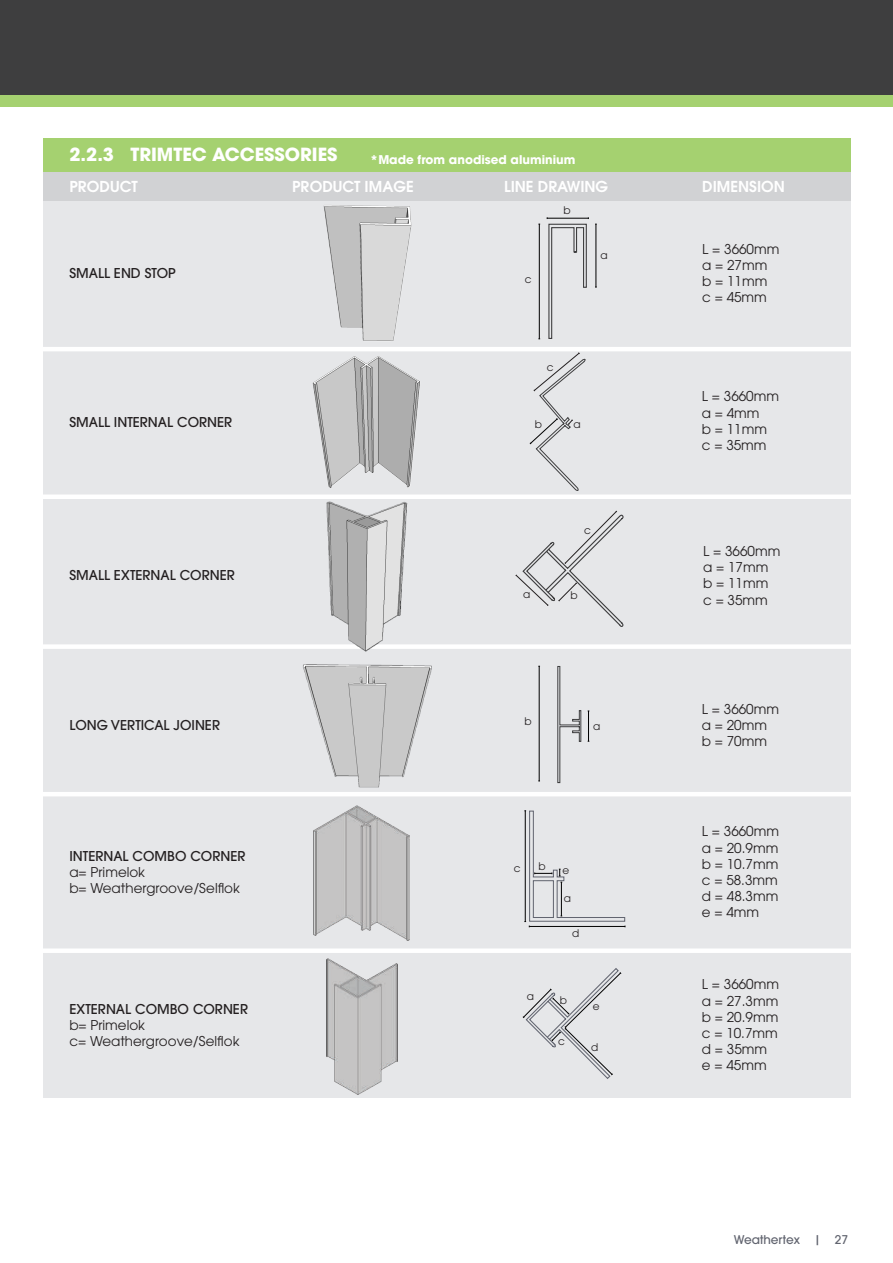
<style>
.page{position:relative;width:893px;height:1263px;background:#fff}
.page>*{position:absolute;margin:0;border:0;box-sizing:border-box;transform-origin:0 0}
.t1{font:700 18px "ITC Avant Garde Pro";color:#fff}
.t2{font:600 15px "ITC Avant Garde Pro";color:#fff}
.t3{font:13.5px/16.2px "ITC Avant Garde Pro";color:#231f20}
.t4{font:500 13.5px "ITC Avant Garde Pro";color:#231f20}
.t5{font:700 12px "ITC Avant Garde Pro";color:#fff}
.t6{font:500 12px "ITC Avant Garde Pro";color:#626570}
.t7{font:10.5px "ITC Avant Garde Pro";color:#231f20}
</style>
<div class="page">
<div style="left:0;top:0;width:893px;height:95px;background:#3e3e3f"></div>
<div style="left:0;top:95px;width:893px;height:12px;background:#a5d170"></div>
<div style="left:43px;top:200px;width:807px;height:898px;background:#e6e7e9"></div>
<div style="left:43px;top:139px;width:808px;height:33px;background:#a5d170"></div>
<div style="left:43px;top:172px;width:808px;height:28px;background:#d1d2d4"></div>
<svg style="left:515px;top:511px;width:109px;height:116px"></svg>
<hr style="left:24px;top:347px;width:855px;height:4px;background:#fff">
<svg style="left:529px;top:352px;width:56px;height:139px"></svg>
<div style="left:24px;top:494px;width:855px;height:5px;background:#fff"></div>
<div style="left:17px;top:644px;width:855px;height:5px;background:#fff"></div>
<img style="left:323px;top:205px;width:89px;height:136px">
<img style="left:326px;top:501px;width:82px;height:151px">
<img style="left:312px;top:356px;width:108px;height:132px">
<img style="left:303px;top:664px;width:129px;height:124px">
<hr style="left:539px;top:224px;width:1px;height:115px;background:#000">
<svg style="left:547px;top:217px;width:42px;height:122px"></svg>
<hr style="left:596px;top:224px;width:1px;height:63px;background:#000">
<svg style="left:557px;top:666px;width:25px;height:117px"></svg>
<hr style="left:539px;top:666px;width:1px;height:115px;background:#000">
<hr style="left:588px;top:711px;width:1px;height:30px;background:#000">
<hr style="left:18px;top:792px;width:854px;height:4px;background:#fff">
<img style="left:314px;top:806px;width:96px;height:135px">
<img style="left:327px;top:958px;width:70px;height:136px">
<svg style="left:524px;top:810px;width:102px;height:117px"></svg>
<svg style="left:522px;top:968px;width:100px;height:111px"></svg>
<div style="left:17px;top:948px;width:855px;height:5px;background:#fff"></div>
<h1 class="t1" style="left:69px;top:142px;width:270px">2.2.3 TRIMTEC ACCESSORIES</h1>
<p class="t5" style="left:370px;top:151px;width:207px">*Made from anodised aluminium</p>
<p class="t2" style="left:69px;top:176px;width:70px">PRODUCT</p>
<p class="t2" style="left:292px;top:176px;width:123px">PRODUCT IMAGE</p>
<p class="t2" style="left:504px;top:176px;width:106px">LINE DRAWING</p>
<p class="t2" style="left:702px;top:176px;width:84px">DIMENSION</p>
<p class="t4" style="left:69px;top:265px;width:108px">SMALL END STOP</p>
<p class="t4" style="left:69px;top:413px;width:164px">SMALL INTERNAL CORNER</p>
<p class="t4" style="left:69px;top:567px;width:167px">SMALL EXTERNAL CORNER</p>
<p class="t4" style="left:69px;top:716px;width:152px">LONG VERTICAL JOINER</p>
<p class="t4" style="left:69px;top:847px;width:177px">INTERNAL COMBO CORNER</p>
<p class="t3" style="left:69px;top:864px;width:172px">a= Primelok<br>b= Weathergroove/Selflok</p>
<p class="t4" style="left:69px;top:1000px;width:180px">EXTERNAL COMBO CORNER</p>
<p class="t3" style="left:69px;top:1017px;width:172px">b= Primelok<br>c= Weathergroove/Selflok</p>
<p class="t7" style="left:525px;top:273px;width:8px">c</p>
<p class="t7" style="left:563px;top:203px;width:9px">b</p>
<p class="t7" style="left:600px;top:249px;width:9px">a</p>
<p class="t7" style="left:547px;top:360px;width:8px">c</p>
<p class="t7" style="left:535px;top:418px;width:9px">b</p>
<p class="t7" style="left:573px;top:417px;width:9px">a</p>
<p class="t7" style="left:584px;top:524px;width:8px">c</p>
<p class="t7" style="left:523px;top:588px;width:9px">a</p>
<p class="t7" style="left:570px;top:589px;width:9px">b</p>
<p class="t7" style="left:525px;top:715px;width:9px">b</p>
<p class="t7" style="left:593px;top:719px;width:9px">a</p>
<p class="t7" style="left:514px;top:862px;width:8px">c</p>
<p class="t7" style="left:538px;top:859px;width:9px">b</p>
<p class="t7" style="left:562px;top:863px;width:8px">e</p>
<p class="t7" style="left:564px;top:892px;width:9px">a</p>
<p class="t7" style="left:572px;top:927px;width:9px">d</p>
<p class="t7" style="left:527px;top:990px;width:9px">a</p>
<p class="t7" style="left:560px;top:993px;width:9px">b</p>
<p class="t7" style="left:558px;top:1035px;width:8px">c</p>
<p class="t7" style="left:593px;top:999px;width:8px">e</p>
<p class="t7" style="left:591px;top:1040px;width:9px">d</p>
<p class="t3" style="left:702px;top:241px;width:79px">L = 3660mm a = 27mm b = 11mm c = 45mm</p>
<p class="t3" style="left:702px;top:388px;width:79px">L = 3660mm a = 4mm<br>b = 11mm c = 35mm</p>
<p class="t3" style="left:703px;top:543px;width:79px">L = 3660mm a = 17mm b = 11mm c = 35mm</p>
<p class="t3" style="left:702px;top:701px;width:79px">L = 3660mm a = 20mm b = 70mm</p>
<p class="t3" style="left:702px;top:823px;width:79px;text-align:justify">L = 3660mm a = 20.9mm b = 10.7mm c = 58.3mm d = 48.3mm e = 4mm</p>
<p class="t3" style="left:702px;top:976px;width:79px">L = 3660mm a = 27.3mm b = 20.9mm c = 10.7mm d = 35mm e = 45mm</p>
<p class="t6" style="left:734px;top:1232px;width:116px">Weathertex | 27</p>
</div>
